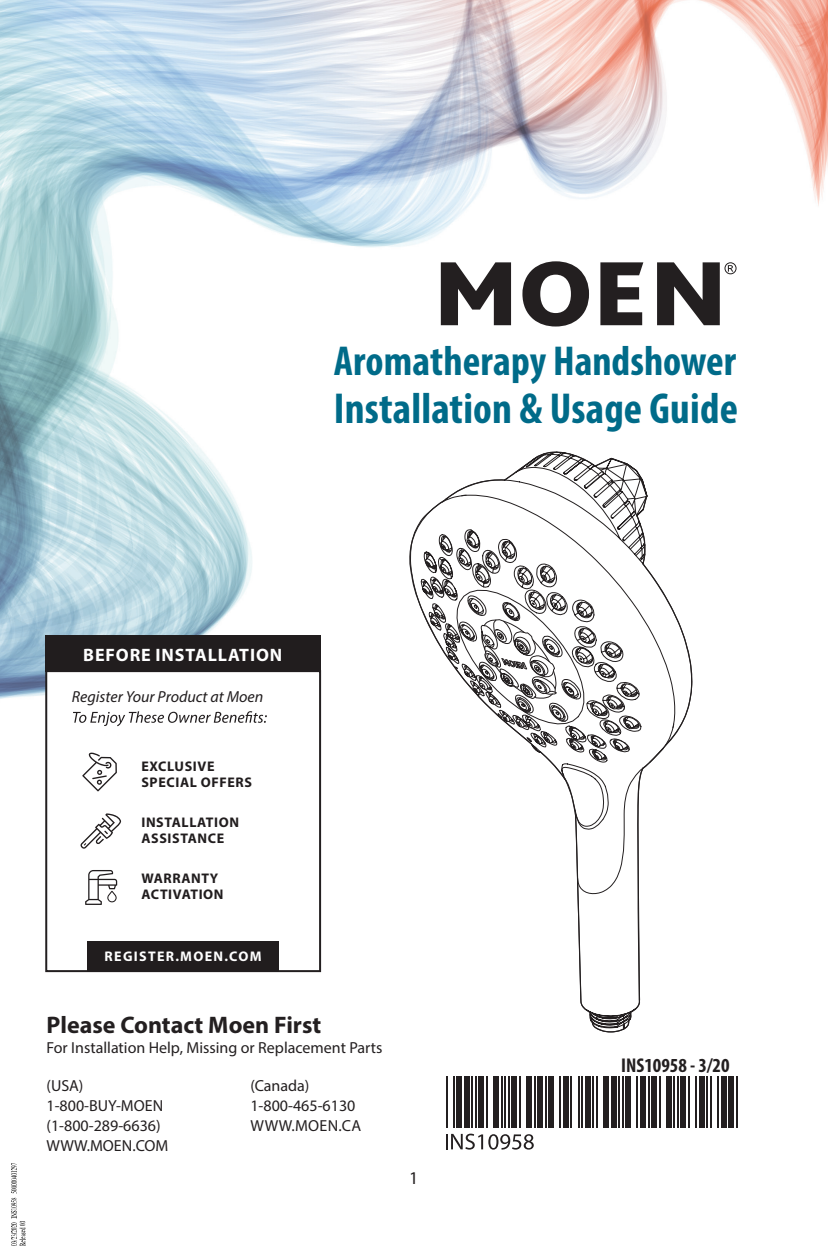
<style>
.page{position:relative;width:828px;height:1260px;background:#fff}
.page>*{position:absolute;margin:0;border:0;box-sizing:border-box;transform-origin:0 0}
.t1{font:700 condensed 43.6px "Myriad Pro";letter-spacing:.005em;color:#006b89}
.t2{font:700 condensed 42px "Myriad Pro";color:#006b89}
.t3{font:700 24px "Myriad Pro";color:#231f20}
.t4{font:700 condensed 20px "Myriad Pro";color:#231f20}
.t5{font:700 18px "Myriad Pro";letter-spacing:.05em;color:#fff}
.t6{font:18px "Myriad Pro";color:#231f20}
.t7{font:16px "Myriad Pro";color:#231f20}
.t8{font:italic 16px "Myriad Pro";color:#211d1e}
.t9{font:16px "Myriad Pro";letter-spacing:.02em;color:#231f20}
.t10{font:700 14px/16px "Myriad Pro";letter-spacing:.045em;color:#211d1e}
.t11{font:700 14px "Myriad Pro";letter-spacing:.095em;color:#fff}
</style>
<div class="page">
<img style="left:0;top:0;width:828px;height:725px">
<svg style="left:409px;top:452px;width:283px;height:581px"></svg>
<hr style="left:446px;top:1076px;width:1px;height:51px;background:#231f20">
<hr style="left:453px;top:1076px;width:2px;height:51px;background:#231f20">
<div style="left:457px;top:1076px;width:5px;height:51px;background:#231f20"></div>
<div style="left:464px;top:1076px;width:6px;height:51px;background:#231f20"></div>
<hr style="left:471px;top:1076px;width:2px;height:51px;background:#231f20">
<hr style="left:475px;top:1076px;width:2px;height:51px;background:#231f20">
<div style="left:479px;top:1076px;width:5px;height:51px;background:#231f20"></div>
<hr style="left:486px;top:1076px;width:2px;height:51px;background:#231f20">
<div style="left:493px;top:1076px;width:6px;height:51px;background:#231f20"></div>
<hr style="left:501px;top:1076px;width:2px;height:51px;background:#231f20">
<hr style="left:504px;top:1076px;width:2px;height:51px;background:#231f20">
<hr style="left:508px;top:1076px;width:2px;height:51px;background:#231f20">
<div style="left:512px;top:1076px;width:5px;height:51px;background:#231f20"></div>
<hr style="left:519px;top:1076px;width:2px;height:51px;background:#231f20">
<div style="left:526px;top:1076px;width:6px;height:51px;background:#231f20"></div>
<hr style="left:534px;top:1076px;width:2px;height:51px;background:#231f20">
<div style="left:537px;top:1076px;width:6px;height:51px;background:#231f20"></div>
<hr style="left:545px;top:1076px;width:2px;height:51px;background:#231f20">
<div style="left:548px;top:1076px;width:6px;height:51px;background:#231f20"></div>
<hr style="left:559px;top:1076px;width:2px;height:51px;background:#231f20">
<div style="left:563px;top:1076px;width:6px;height:51px;background:#231f20"></div>
<hr style="left:570px;top:1076px;width:2px;height:51px;background:#231f20">
<hr style="left:578px;top:1076px;width:2px;height:51px;background:#231f20">
<hr style="left:582px;top:1076px;width:1px;height:51px;background:#231f20">
<div style="left:585px;top:1076px;width:6px;height:51px;background:#231f20"></div>
<hr style="left:593px;top:1076px;width:1px;height:51px;background:#231f20">
<hr style="left:596px;top:1076px;width:2px;height:51px;background:#231f20">
<div style="left:604px;top:1076px;width:5px;height:51px;background:#231f20"></div>
<div style="left:611px;top:1076px;width:5px;height:51px;background:#231f20"></div>
<hr style="left:618px;top:1076px;width:2px;height:51px;background:#231f20">
<hr style="left:622px;top:1076px;width:2px;height:51px;background:#231f20">
<div style="left:626px;top:1076px;width:5px;height:51px;background:#231f20"></div>
<hr style="left:637px;top:1076px;width:1px;height:51px;background:#231f20">
<div style="left:640px;top:1076px;width:6px;height:51px;background:#231f20"></div>
<hr style="left:648px;top:1076px;width:1px;height:51px;background:#231f20">
<div style="left:651px;top:1076px;width:6px;height:51px;background:#231f20"></div>
<hr style="left:659px;top:1076px;width:1px;height:51px;background:#231f20">
<div style="left:666px;top:1076px;width:5px;height:51px;background:#231f20"></div>
<hr style="left:673px;top:1076px;width:2px;height:51px;background:#231f20">
<hr style="left:677px;top:1076px;width:2px;height:51px;background:#231f20">
<div style="left:681px;top:1076px;width:5px;height:51px;background:#231f20"></div>
<hr style="left:688px;top:1076px;width:2px;height:51px;background:#231f20">
<hr style="left:695px;top:1076px;width:2px;height:51px;background:#231f20">
<div style="left:699px;top:1076px;width:6px;height:51px;background:#231f20"></div>
<hr style="left:706px;top:1076px;width:2px;height:51px;background:#231f20">
<hr style="left:710px;top:1076px;width:2px;height:51px;background:#231f20">
<hr style="left:717px;top:1076px;width:2px;height:51px;background:#231f20">
<div style="left:721px;top:1076px;width:6px;height:51px;background:#231f20"></div>
<div style="left:728px;top:1076px;width:6px;height:51px;background:#231f20"></div>
<hr style="left:736px;top:1076px;width:2px;height:51px;background:#231f20">
<svg style="left:446px;top:1134px;width:88px;height:16px"></svg>
<svg style="left:441px;top:262px;width:70px;height:63px"></svg>
<svg style="left:522px;top:261px;width:67px;height:66px"></svg>
<svg style="left:600px;top:262px;width:43px;height:63px"></svg>
<svg style="left:657px;top:262px;width:80px;height:63px"></svg>
<div style="left:46px;top:671px;width:274px;height:300px;background:#fff"></div>
<div style="left:45px;top:670px;width:276px;height:302px;border:2px solid #231f20"></div>
<div style="left:45px;top:636px;width:276px;height:36px;background:#211d1e"></div>
<svg style="left:73px;top:711px;width:194px;height:15px"></svg>
<svg style="left:81px;top:813px;width:40px;height:36px"></svg>
<svg style="left:85px;top:870px;width:32px;height:35px"></svg>
<svg style="left:82px;top:753px;width:35px;height:38px"></svg>
<div style="left:87px;top:941px;width:192px;height:30px;background:#211d1e"></div>
<svg style="left:11px;top:1163px;width:14px;height:83px"></svg>
<p class="t2" style="left:334px;top:335px;width:404px">Aromatherapy Handshower</p>
<p class="t1" style="left:334px;top:381px;width:406px">Installation &amp; Usage Guide</p>
<p class="t5" style="left:83px;top:643px;width:201px">BEFORE INSTALLATION</p>
<p class="t8" style="left:72px;top:687px;width:193px">Register Your Product at Moen</p>
<p class="t10" style="left:141px;top:757px;width:112px">EXCLUSIVE<br>SPECIAL OFFERS</p>
<p class="t10" style="left:141px;top:814px;width:99px">INSTALLATION<br>ASSISTANCE</p>
<p class="t10" style="left:141px;top:870px;width:84px">WARRANTY<br>ACTIVATION</p>
<p class="t11" style="left:105px;top:948px;width:159px">REGISTER.MOEN.COM</p>
<p class="t3" style="left:47px;top:1009px;width:276px">Please Contact Moen First</p>
<p class="t7" style="left:47px;top:1038px;width:337px">For Installation Help, Missing or Replacement Parts</p>
<p class="t7" style="left:47px;top:1075px;width:38px">(USA)</p>
<p class="t7" style="left:47px;top:1095px;width:118px">1-800-BUY-MOEN</p>
<p class="t7" style="left:47px;top:1115px;width:116px">(1-800-289-6636)</p>
<p class="t7" style="left:47px;top:1135px;width:123px">WWW.MOEN.COM</p>
<p class="t7" style="left:250px;top:1075px;width:61px">(Canada)</p>
<p class="t7" style="left:250px;top:1095px;width:107px">1-800-465-6130</p>
<p class="t9" style="left:251px;top:1115px;width:112px">WWW.MOEN.CA</p>
<p class="t6" style="left:409px;top:1166px;width:11px">1</p>
<p class="t4" style="left:621px;top:1053px;width:110px">INS10958 - 3/20</p>
</div>
